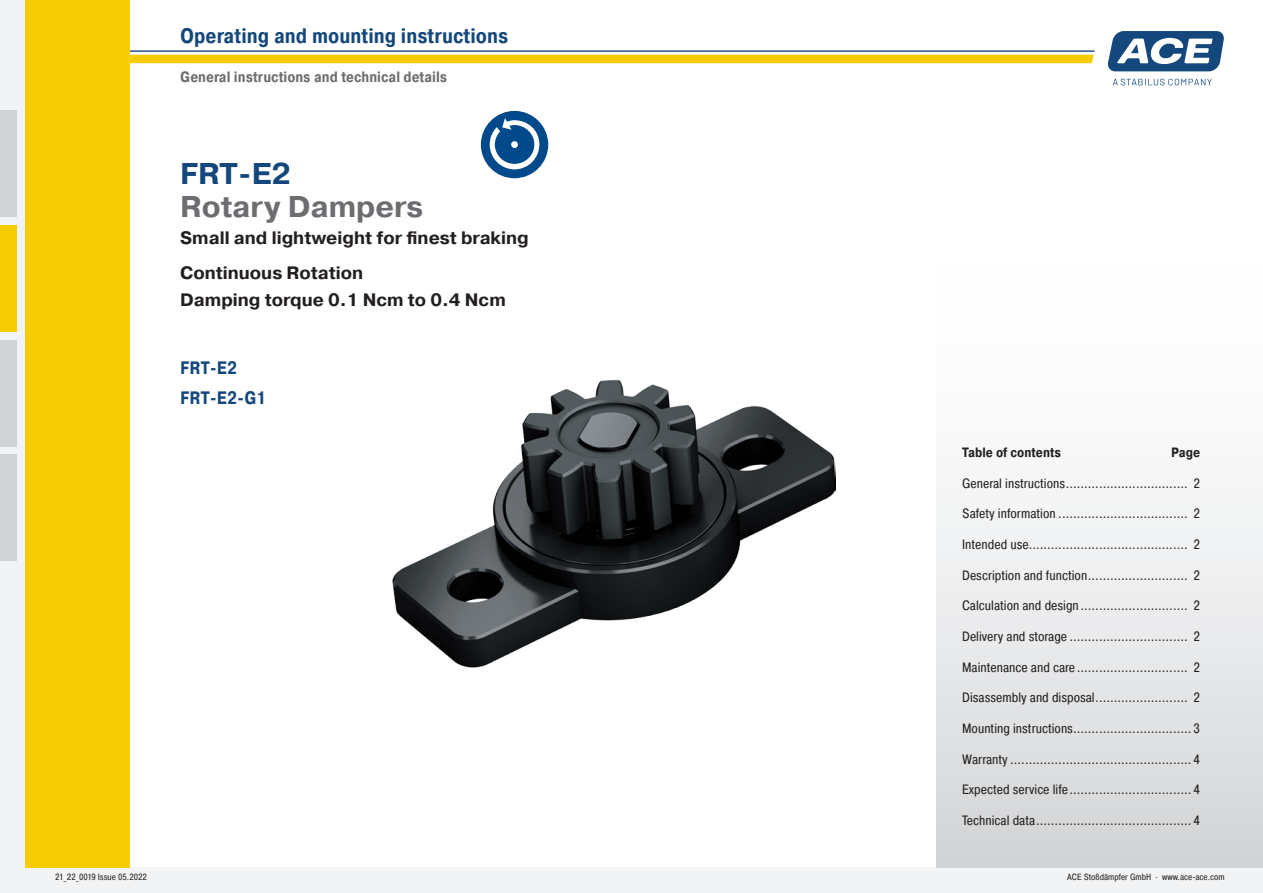
<style>
.page{position:relative;width:1263px;height:893px;background:#fff}
.page>*{position:absolute;margin:0;border:0;box-sizing:border-box;transform-origin:0 0}
.Subheadline-01{font:700 30px "ACE Pragmatica";color:#6c6d70}
.Headline{font:700 30px "ACE Pragmatica";color:#14487c}
.BA_Page-Titel{font:700 21px "ACE Pragmatica Cond";color:#14487c}
.Subheadline_02{font:700 18px/27px "ACE Pragmatica";color:#231f20}
.BA_Titel_Typebezeich{font:700 18px "ACE Pragmatica Cond";color:#14487c}
.BA_Page-Titel_Subhea{font:700 15px "ACE Pragmatica Cond";color:#6c6d70}
.BA_Content{font:13.5px "ACE Pragmatica Cond";color:#231f20}
.BA_Content-2{font:700 13.5px "ACE Pragmatica Cond";color:#231f20}
.t1{font:9px "ACE Pragmatica Cond";color:#231f20}
</style>
<div class="page">
<svg style="left:1113px;top:79px;width:99px;height:6px"></svg>
<svg style="left:1107px;top:31px;width:117px;height:40px"></svg>
<div style="left:130px;top:55px;width:964px;height:8px;background:#f6cc05"></div>
<hr style="left:0;top:50px;width:1095px;height:2px;background:#14487c">
<div style="left:0;top:0;width:26px;height:893px;background:#f2f3f4"></div>
<div style="left:0;top:867px;width:1263px;height:26px;background:#f2f3f4"></div>
<div style="left:0;top:111px;width:17px;height:106px;background:#d1d2d4"></div>
<div style="left:0;top:225px;width:17px;height:107px;background:#f6cc05"></div>
<div style="left:0;top:340px;width:17px;height:107px;background:#d1d2d4"></div>
<div style="left:0;top:455px;width:17px;height:106px;background:#d1d2d4"></div>
<div style="left:26px;top:0;width:104px;height:867px;background:#f6cc05"></div>
<div style="left:936px;top:208px;width:327px;height:659px;background:linear-gradient(to bottom,#fff,#d7d8da)"></div>
<img style="left:392px;top:379px;width:443px;height:288px">
<div style="left:481px;top:111px;width:67px;height:67px;background:#004a8b;border-radius:50%"></div>
<svg style="left:490px;top:118px;width:49px;height:51px"></svg>
<div style="left:511px;top:141px;width:7px;height:7px;background:#fff;border-radius:50%"></div>
<p class="BA_Page-Titel" style="left:180px;top:23px;width:330px">Operating and mounting instructions</p>
<p class="BA_Page-Titel_Subhea" style="left:180px;top:68px;width:268px">General instructions and technical details</p>
<p class="Headline" style="left:180px;top:154px;width:112px">FRT-E2</p>
<p class="Subheadline-01" style="left:180px;top:187px;width:244px">Rotary Dampers</p>
<p class="Subheadline_02" style="left:180px;top:224px;width:350px">Small and lightweight for finest braking</p>
<p class="Subheadline_02" style="left:180px;top:260px;width:327px">Continuous Rotation<br>Damping torque 0.1 Ncm to 0.4 Ncm</p>
<p class="BA_Titel_Typebezeich" style="left:180px;top:357px;width:59px">FRT-E2</p>
<p class="BA_Titel_Typebezeich" style="left:180px;top:387px;width:88px">FRT-E2-G1</p>
<p class="BA_Content-2" style="left:962px;top:444px;width:100px">Table of contents</p>
<p class="BA_Content-2" style="left:1171px;top:444px;width:30px">Page</p>
<p class="BA_Content" style="left:962px;top:475px;width:240px">General instructions................................. 2</p>
<p class="BA_Content" style="left:962px;top:505px;width:240px">Safety information ................................... 2</p>
<p class="BA_Content" style="left:962px;top:536px;width:240px">Intended use........................................... 2</p>
<p class="BA_Content" style="left:962px;top:567px;width:240px">Description and function........................... 2</p>
<p class="BA_Content" style="left:962px;top:597px;width:240px">Calculation and design ............................. 2</p>
<p class="BA_Content" style="left:962px;top:628px;width:240px">Delivery and storage ................................ 2</p>
<p class="BA_Content" style="left:962px;top:659px;width:240px">Maintenance and care.............................. 2</p>
<p class="BA_Content" style="left:962px;top:689px;width:240px">Disassembly and disposal......................... 2</p>
<p class="BA_Content" style="left:962px;top:720px;width:240px">Mounting instructions................................ 3</p>
<p class="BA_Content" style="left:962px;top:751px;width:240px">Warranty ................................................. 4</p>
<p class="BA_Content" style="left:962px;top:781px;width:240px">Expected service life................................. 4</p>
<p class="BA_Content" style="left:962px;top:812px;width:240px">Technical data.......................................... 4</p>
<p class="t1" style="left:55px;top:871px;width:52px">Stand 03.2021</p>
<p class="t1" style="left:55px;top:871px;width:93px">21_22_0019 Issue 05.2022</p>
<p class="t1" style="left:1067px;top:871px;width:159px">ACE Stoßdämpfer GmbH · www.ace-ace.com</p>
</div>
